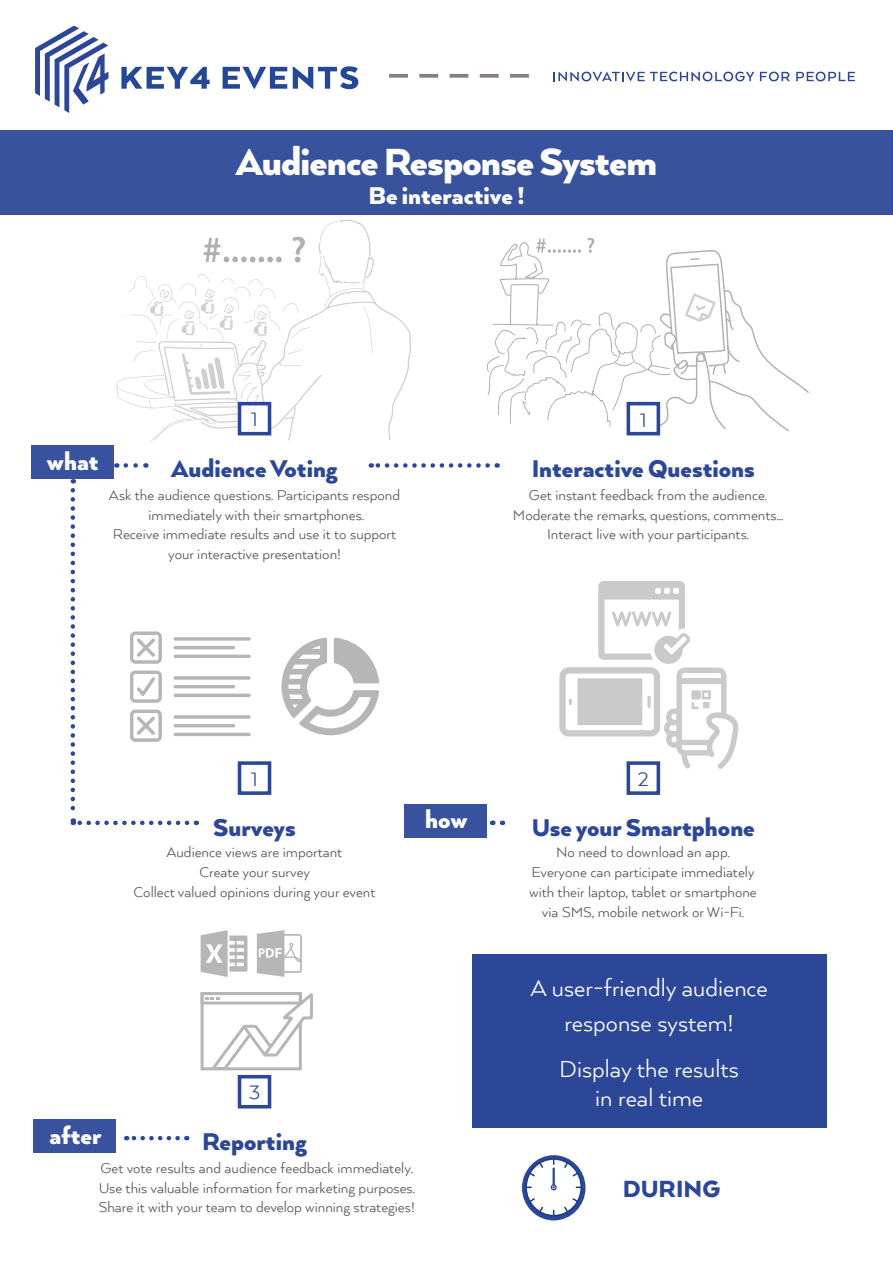
<style>
.page{position:relative;width:893px;height:1263px;background:#fff}
.page>*{position:absolute;margin:0;border:0;box-sizing:border-box;transform-origin:0 0}
.t1{font:900 43.65px "Arquitecta W00";letter-spacing:-.02em;color:#fff}
.t2{font:900 27.9px "Arquitecta W00";color:#2c4798}
.t3{font:900 27.9px "Arquitecta W00";color:#fff}
.t4{font:27px/34.5px "Arquitecta W01";color:#fff;text-align:center}
.t5{font:900 27px "Arquitecta W00";color:#2c4798}
.t6{font:22.5px "Arquitecta W01";color:#2c4798}
.t7{font:16.5px/19.8px "Arquitecta W01";color:#575756;text-align:center}
</style>
<div class="page">
<svg style="left:554px;top:72px;width:200px;height:9px"></svg>
<svg style="left:760px;top:72px;width:30px;height:9px"></svg>
<svg style="left:796px;top:72px;width:59px;height:9px"></svg>
<svg style="left:121px;top:67px;width:89px;height:22px"></svg>
<svg style="left:223px;top:67px;width:64px;height:22px"></svg>
<svg style="left:293px;top:66px;width:65px;height:23px"></svg>
<svg style="left:35px;top:26px;width:73px;height:87px"></svg>
<svg style="left:391px;top:74px;width:136px;height:4px"></svg>
<svg style="left:116px;top:219px;width:295px;height:221px"></svg>
<svg style="left:487px;top:238px;width:322px;height:196px"></svg>
<div style="left:238px;top:1075px;width:33px;height:33px;background:#fff;border:4px solid #2c4798"></div>
<div style="left:238px;top:402px;width:33px;height:33px;background:#fff;border:4px solid #2c4798"></div>
<div style="left:627px;top:402px;width:33px;height:33px;background:#fff;border:4px solid #2c4798"></div>
<div style="left:238px;top:761px;width:33px;height:34px;border:4px solid #2c4798"></div>
<svg style="left:559px;top:581px;width:180px;height:188px"></svg>
<div style="left:627px;top:761px;width:33px;height:34px;background:#fff;border:4px solid #2c4798"></div>
<div style="left:0;top:130px;width:893px;height:85px;background:#39529e"></div>
<div style="left:472px;top:954px;width:354px;height:174px;background:#2c4798"></div>
<svg style="left:173px;top:637px;width:78px;height:4px"></svg>
<hr style="left:173px;top:646px;width:62px;height:3px;background:#b7b6b6;border-radius:2px">
<hr style="left:173px;top:655px;width:78px;height:3px;background:#b7b6b6;border-radius:2px">
<svg style="left:173px;top:715px;width:78px;height:4px"></svg>
<hr style="left:173px;top:724px;width:62px;height:3px;background:#b7b6b6;border-radius:2px">
<hr style="left:173px;top:733px;width:78px;height:3px;background:#b7b6b6;border-radius:2px">
<svg style="left:173px;top:676px;width:78px;height:4px"></svg>
<hr style="left:173px;top:685px;width:62px;height:3px;background:#b7b6b6;border-radius:2px">
<hr style="left:173px;top:694px;width:78px;height:3px;background:#b7b6b6;border-radius:2px">
<svg style="left:281px;top:638px;width:98px;height:97px"></svg>
<svg style="left:201px;top:992px;width:112px;height:78px"></svg>
<svg style="left:201px;top:930px;width:46px;height:47px"></svg>
<svg style="left:257px;top:930px;width:45px;height:47px"></svg>
<div style="left:32px;top:445px;width:82px;height:34px;background:#39529e"></div>
<div style="left:404px;top:804px;width:83px;height:33px;background:#39529e"></div>
<div style="left:33px;top:1119px;width:83px;height:34px;background:#39529e"></div>
<svg style="left:371px;top:463px;width:117px;height:5px"></svg>
<svg style="left:116px;top:463px;width:20px;height:5px"></svg>
<svg style="left:492px;top:821px;width:11px;height:4px"></svg>
<svg style="left:126px;top:1136px;width:52px;height:4px"></svg>
<svg style="left:71px;top:490px;width:116px;height:335px"></svg>
<div style="left:522px;top:1155px;width:63px;height:65px;background:#2b4796;border-radius:50%"></div>
<svg style="left:525px;top:1158px;width:57px;height:58px"></svg>
<div style="left:527px;top:1160px;width:53px;height:55px;background:#fff;border-radius:50%"></div>
<hr style="left:553px;top:1167px;width:2px;height:21px;background:#2b4796">
<svg style="left:526px;top:1186px;width:6px;height:2px"></svg>
<svg style="left:529px;top:1162px;width:14px;height:14px"></svg>
<svg style="left:564px;top:1198px;width:14px;height:14px"></svg>
<svg style="left:564px;top:1162px;width:14px;height:14px"></svg>
<svg style="left:529px;top:1198px;width:14px;height:14px"></svg>
<svg style="left:551px;top:1184px;width:6px;height:6px"></svg>
<hr style="left:892px;top:130px;width:1px;height:85px;background:#2c4798">
<h1 class="t1" style="left:236px;top:137px;width:423px">Audience Response System</h1>
<h2 class="t3" style="left:368px;top:179px;width:158px">Be interactive !</h2>
<h2 class="t3" style="left:47px;top:445px;width:53px">what</h2>
<h3 class="t6" style="left:251px;top:408px;width:9px">1</h3>
<h2 class="t2" style="left:171px;top:452px;width:168px">Audience Voting</h2>
<p class="t7" style="left:109px;top:485px;width:293px">Ask the audience questions. Participants respond immediately with their smartphones.<br>Receive immediate results and use it to support your interactive presentation!</p>
<h3 class="t6" style="left:640px;top:409px;width:9px">1</h3>
<h2 class="t2" style="left:532px;top:452px;width:225px">Interactive Questions</h2>
<p class="t7" style="left:513px;top:485px;width:272px">Get instant feedback from the audience.<br>Moderate the remarks, questions, comments...<br>Interact live with your participants.</p>
<h3 class="t6" style="left:251px;top:768px;width:9px">1</h3>
<h2 class="t2" style="left:213px;top:812px;width:84px">Surveys</h2>
<p class="t7" style="left:134px;top:843px;width:244px">Audience views are important<br>Create your survey<br>Collect valued opinions during your event</p>
<h2 class="t3" style="left:425px;top:804px;width:44px">how</h2>
<h2 class="t3" style="left:49px;top:1119px;width:54px">after</h2>
<h3 class="t6" style="left:249px;top:1081px;width:13px">3</h3>
<h2 class="t2" style="left:202px;top:1125px;width:106px">Reporting</h2>
<p class="t7" style="left:99px;top:1158px;width:318px;text-align:justify">Get vote results and audience feedback immediately.<br>Use this valuable information for marketing purposes.<br>Share it with your team to develop winning strategies!</p>
<h3 class="t6" style="left:638px;top:768px;width:13px">2</h3>
<h2 class="t2" style="left:532px;top:812px;width:225px">Use your Smartphone</h2>
<p class="t7" style="left:529px;top:843px;width:229px">No need to download an app.<br>Everyone can participate immediately with their laptop, tablet or smartphone via SMS, mobile network or Wi-Fi.</p>
<h3 class="t4" style="left:531px;top:971px;width:239px">A user-friendly audience response system!</h3>
<h3 class="t4" style="left:559px;top:1055px;width:181px;line-height:28.5px">Display the results in real time</h3>
<h3 class="t5" style="left:623px;top:1173px;width:99px">DURING</h3>
</div>
